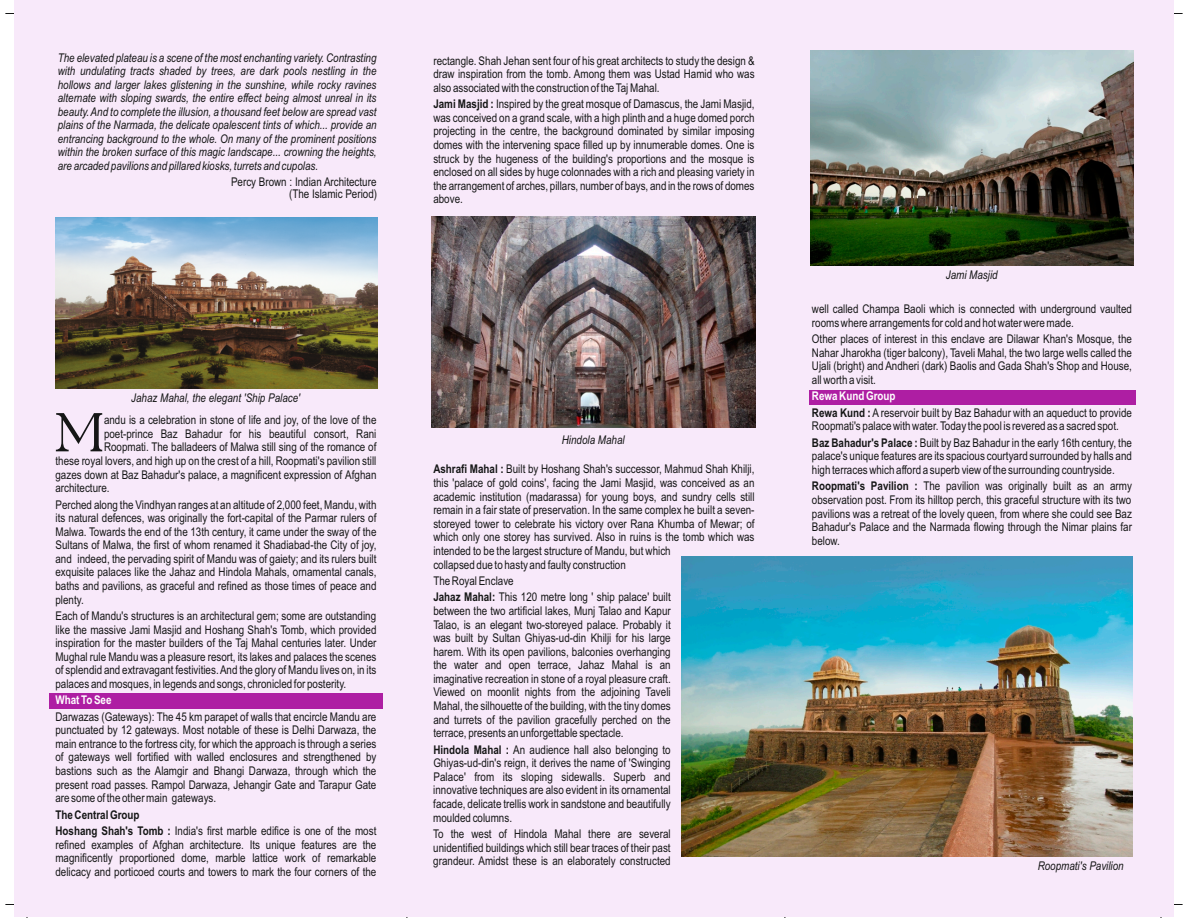
<style>
.page{position:relative;width:1188px;height:918px;background:#fff}
.page>*{position:absolute;margin:0;border:0;box-sizing:border-box;transform-origin:0 0}
.t1{font:54.15px "Engravers Roman BT";color:#151616}
.t2{font:12px/13.6px "Arial Narrow";color:#151616;text-align:justify}
.t3{font:italic 12px/13.5px "Arial Narrow";color:#151616;text-align:justify}
.t4{font:700 12px "Arial Narrow";color:#fff}
.s1{font-weight:700}
</style>
<div class="page">
<div style="left:783px;top:1px;width:391px;height:916px;background:#f8e9fa"></div>
<div style="left:14px;top:1px;width:391px;height:916px;background:#f8e9fa"></div>
<div style="left:405px;top:1px;width:378px;height:916px;background:#f8e9fa"></div>
<div style="left:49px;top:693px;width:334px;height:16px;background:#ae1ea3"></div>
<div style="left:809px;top:390px;width:326px;height:15px;background:#ae1ea3"></div>
<img style="left:55px;top:217px;width:323px;height:172px">
<img style="left:811px;top:51px;width:322px;height:215px">
<img style="left:682px;top:556px;width:450px;height:300px">
<img style="left:432px;top:217px;width:323px;height:211px">
<p class="t3" style="left:58px;top:52px;width:320px">The elevated plateau is a scene of the most enchanting variety. Contrasting with undulating tracts shaded by trees, are dark pools nestling in the hollows and larger lakes glistening in the sunshine, while rocky ravines alternate with sloping swards, the entire effect being almost unreal in its beauty. And to complete the illusion, a thousand feet below are spread vast plains of the Narmada, the delicate opalescent tints of which... provide an entrancing background to the whole. On many of the prominent positions within the broken surface of this magic landscape... crowning the heights, are arcaded pavilions and pillared kiosks, turrets and cupolas.</p>
<p class="t2" style="left:231px;top:177px;width:148px;line-height:12.3px;text-align:right">Percy Brown : Indian Architecture (The Islamic Period)</p>
<p class="t2" style="left:433px;top:55px;width:323px">rectangle. Shah Jehan sent four of his great architects to study the design &amp; draw inspiration from the tomb. Among them was Ustad Hamid who was also associated with the construction of the Taj Mahal.</p>
<p class="t2" style="left:433px;top:98px;width:323px"><span class="s1">Jami Masjid :</span> Inspired by the great mosque of Damascus, the Jami Masjid, was conceived on a grand scale, with a high plinth and a huge domed porch projecting in the centre, the background dominated by similar imposing domes with the intervening space filled up by innumerable domes. One is struck by the hugeness of the building's proportions and the mosque is enclosed on all sides by huge colonnades with a rich and pleasing variety in the arrangement of arches, pillars, number of bays, and in the rows of domes above.</p>
<p class="t3" style="left:131px;top:392px;width:170px">Jahaz Mahal, the elegant 'Ship Palace'</p>
<h1 class="t1" style="left:55px;top:410px;width:50px">M</h1>
<p class="t2" style="left:104px;top:414px;width:274px">andu is a celebration in stone of life and joy, of the love of the</p>
<p class="t2" style="left:104px;top:428px;width:274px">poet-prince Baz Bahadur for his beautiful consort, Rani</p>
<p class="t2" style="left:104px;top:442px;width:274px">Roopmati. The balladeers of Malwa still sing of the romance of</p>
<p class="t2" style="left:55px;top:455px;width:322px">these royal lovers, and high up on the crest of a hill, Roopmati's pavilion still</p>
<p class="t2" style="left:55px;top:469px;width:323px">gazes down at Baz Bahadur's palace, a magnificent expression of Afghan</p>
<p class="t2" style="left:55px;top:482px;width:56px">architecture.</p>
<p class="t2" style="left:55px;top:499px;width:323px">Perched along the Vindhyan ranges at an altitude of 2,000 feet, Mandu, with its natural defences, was originally the fort-capital of the Parmar rulers of Malwa. Towards the end of the 13th century, it came under the sway of the Sultans of Malwa, the first of whom renamed it Shadiabad-the City of joy, and indeed, the pervading spirit of Mandu was of gaiety; and its rulers built exquisite palaces like the Jahaz and Hindola Mahals, ornamental canals, baths and pavilions, as graceful and refined as those times of peace and plenty.</p>
<p class="t2" style="left:55px;top:610px;width:323px">Each of Mandu's structures is an architectural gem; some are outstanding like the massive Jami Masjid and Hoshang Shah's Tomb, which provided inspiration for the master builders of the Taj Mahal centuries later. Under Mughal rule Mandu was a pleasure resort, its lakes and palaces the scenes of splendid and extravagant festivities. And the glory of Mandu lives on, in its palaces and mosques, in legends and songs, chronicled for posterity.</p>
<p class="t2" style="left:55px;top:711px;width:323px">Darwazas (Gateways): The 45 km parapet of walls that encircle Mandu are punctuated by 12 gateways. Most notable of these is Delhi Darwaza, the main entrance to the fortress city, for which the approach is through a series of gateways well fortified with walled enclosures and strengthened by bastions such as the Alamgir and Bhangi Darwaza, through which the present road passes. Rampol Darwaza, Jehangir Gate and Tarapur Gate are some of the other main gateways.</p>
<p class="t2" style="left:55px;top:807px;width:323px;line-height:16.5px"><span class="s1">The Central Group<br>Hoshang Shah's Tomb :</span> India's first marble edifice is one of the most</p>
<p class="t2" style="left:55px;top:839px;width:323px">refined examples of Afghan architecture. Its unique features are the magnificently proportioned dome, marble lattice work of remarkable delicacy and porticoed courts and towers to mark the four corners of the</p>
<p class="t4" style="left:55px;top:696px;width:58px">What To See</p>
<p class="t3" style="left:562px;top:434px;width:64px">Hindola Mahal</p>
<p class="t2" style="left:433px;top:464px;width:323px;text-align:left"><span class="s1">Ashrafi Mahal :</span> Built by Hoshang Shah's successor, Mahmud Shah Khilji, this 'palace of gold coins', facing the Jami Masjid, was conceived as an academic institution (madarassa) for young boys, and sundry cells still remain in a fair state of preservation. In the same complex he built a seven&shy;storeyed tower to celebrate his victory over Rana Khumba of Mewar; of which only one storey has survived. Also in ruins is the tomb which was intended to be the largest structure of Mandu, but which<br>collapsed due to hasty and faulty construction</p>
<p class="t2" style="left:433px;top:574px;width:239px;line-height:16.5px">The Royal Enclave<br><span class="s1">Jahaz Mahal:</span> This 120 metre long ' ship palace' built</p>
<p class="t2" style="left:433px;top:605px;width:239px">between the two artificial lakes, Munj Talao and Kapur Talao, is an elegant two-storeyed palace. Probably it was built by Sultan Ghiyas-ud-din Khilji for his large harem. With its open pavilions, balconies overhanging the water and open terrace, Jahaz Mahal is an imaginative recreation in stone of a royal pleasure craft.<br>Viewed on moonlit nights from the adjoining Taveli Mahal, the silhouette of the building, with the tiny domes and turrets of the pavilion gracefully perched on the terrace, presents an unforgettable spectacle.</p>
<p class="t2" style="left:433px;top:744px;width:239px"><span class="s1">Hindola Mahal :</span> An audience hall also belonging to Ghiyas-ud-din's reign, it derives the name of 'Swinging Palace' from its sloping sidewalls. Superb and innovative techniques are also evident in its ornamental facade, delicate trellis work in sandstone and beautifully moulded columns.</p>
<p class="t2" style="left:433px;top:828px;width:239px">To the west of Hindola Mahal there are several unidentified buildings which still bear traces of their past grandeur. Amidst these is an elaborately constructed</p>
<p class="t3" style="left:946px;top:269px;width:53px">Jami Masjid</p>
<p class="t2" style="left:812px;top:303px;width:322px">well called Champa Baoli which is connected with underground vaulted rooms where arrangements for cold and hot water were made.</p>
<p class="t2" style="left:812px;top:333px;width:322px">Other places of interest in this enclave are Dilawar Khan's Mosque, the Nahar Jharokha (tiger balcony), Taveli Mahal, the two large wells called the Ujali (bright) and Andheri (dark) Baolis and Gada Shah's Shop and House, all worth a visit.</p>
<p class="t2" style="left:812px;top:407px;width:322px"><span class="s1">Rewa Kund :</span> A reservoir built by Baz Bahadur with an aqueduct to provide<br>Roopmati's palace with water. Today the pool is revered as a sacred spot.</p>
<p class="t2" style="left:812px;top:437px;width:322px"><span class="s1">Baz Bahadur's Palace :</span> Built by Baz Bahadur in the early 16th century, the palace's unique features are its spacious courtyard surrounded by halls and high terraces which afford a superb view of the surrounding countryside.</p>
<p class="t2" style="left:812px;top:481px;width:322px"><span class="s1">Roopmati's Pavilion :</span> The pavilion was originally built as an army observation post. From its hilltop perch, this graceful structure with its two pavilions was a retreat of the lovely queen, from where she could see Baz Bahadur's Palace and the Narmada flowing through the Nimar plains far below.</p>
<p class="t4" style="left:812px;top:392px;width:85px">Rewa Kund Group</p>
<p class="t3" style="left:1038px;top:860px;width:88px">Roopmati's Pavilion</p>
</div>
